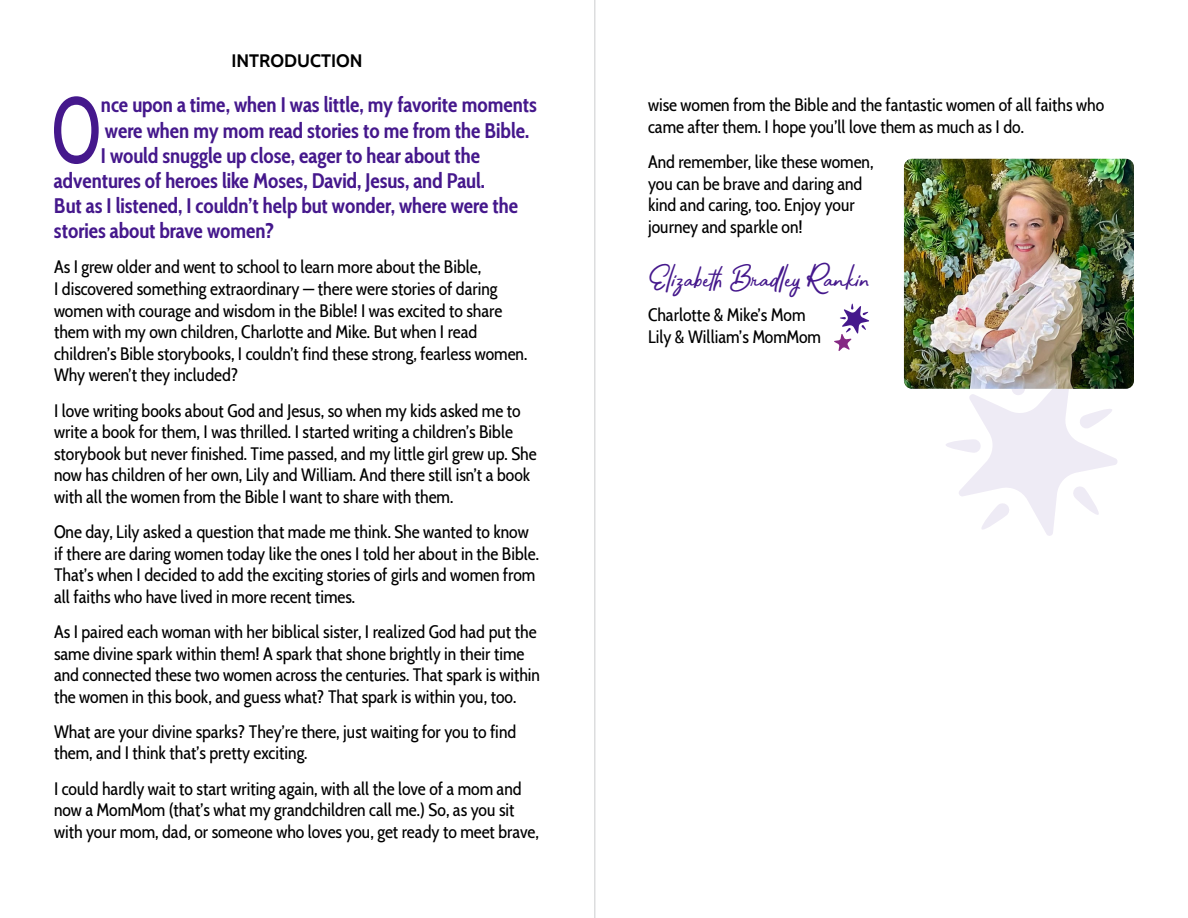
<style>
.page{position:relative;width:1188px;height:918px;background:#fff}
.page>*{position:absolute;margin:0;border:0;box-sizing:border-box;transform-origin:0 0}
.t1{font:93px "Cabin Condensed";color:#45188c;scale:.81 1}
.t2{font:33px "Bahagia";color:#45188c}
.t3{font:700 21px "Cabin Condensed";color:#45188c}
.t4{font:18px/21.6px "Cabin Condensed";color:#000}
.t5{font:700 18px "Cabin";color:#000}
</style>
<div class="page">
<hr style="left:594px;top:0;width:2px;height:918px;background:#dcddde">
<svg style="left:946px;top:389px;width:171px;height:147px"></svg>
<img style="left:904px;top:159px;width:230px;height:230px">
<svg style="left:834px;top:303px;width:35px;height:48px"></svg>
<p class="t5" style="left:231px;top:50px;width:133px">INTRODUCTION</p>
<h1 class="t1" style="left:52px;top:58px;width:62px">O</h1>
<p class="t3" style="left:101px;top:89px;width:437px">nce upon a time, when I was little, my favorite moments</p>
<p class="t3" style="left:105px;top:114px;width:426px">were when my mom read stories to me from the Bible.</p>
<p class="t3" style="left:101px;top:139px;width:381px">I would snuggle up close, eager to hear about the</p>
<p class="t3" style="left:54px;top:164px;width:433px">adventures of heroes like Moses, David, Jesus, and Paul.</p>
<p class="t3" style="left:54px;top:190px;width:466px">But as I listened, I couldn’t help but wonder, where were the</p>
<p class="t3" style="left:54px;top:215px;width:222px">stories about brave women?</p>
<p class="t4" style="left:54px;top:255px;width:475px">As I grew older and went to school to learn more about the Bible,<br>I discovered something extraordinary — there were stories of daring women with courage and wisdom in the Bible! I was excited to share them with my own children, Charlotte and Mike. But when I read children’s Bible storybooks, I couldn’t find these strong, fearless women.<br>Why weren’t they included?</p>
<p class="t4" style="left:54px;top:398px;width:484px">I love writing books about God and Jesus, so when my kids asked me to write a book for them, I was thrilled. I started writing a children’s Bible storybook but never finished. Time passed, and my little girl grew up. She now has children of her own, Lily and William. And there still isn’t a book with all the women from the Bible I want to share with them.</p>
<p class="t4" style="left:54px;top:520px;width:487px">One day, Lily asked a question that made me think. She wanted to know if there are daring women today like the ones I told her about in the Bible.<br>That’s when I decided to add the exciting stories of girls and women from all faiths who have lived in more recent times.</p>
<p class="t4" style="left:54px;top:620px;width:488px">As I paired each woman with her biblical sister, I realized God had put the same divine spark within them! A spark that shone brightly in their time and connected these two women across the centuries. That spark is within the women in this book, and guess what? That spark is within you, too.</p>
<p class="t4" style="left:54px;top:719px;width:464px">What are your divine sparks? They’re there, just waiting for you to find them, and I think that’s pretty exciting.</p>
<p class="t4" style="left:54px;top:776px;width:486px">I could hardly wait to start writing again, with all the love of a mom and now a MomMom (that’s what my grandchildren call me.) So, as you sit with your mom, dad, or someone who loves you, get ready to meet brave,</p>
<p class="t4" style="left:648px;top:93px;width:458px">wise women from the Bible and the fantastic women of all faiths who came after them. I hope you’ll love them as much as I do.</p>
<p class="t4" style="left:648px;top:150px;width:227px">And remember, like these women, you can be brave and daring and kind and caring, too. Enjoy your journey and sparkle on!</p>
<h2 class="t2" style="left:648px;top:255px;width:223px">Elizabeth Bradley Rankin</h2>
<p class="t4" style="left:648px;top:303px;width:175px">Charlotte &amp; Mike’s Mom<br>Lily &amp; William’s MomMom</p>
</div>
